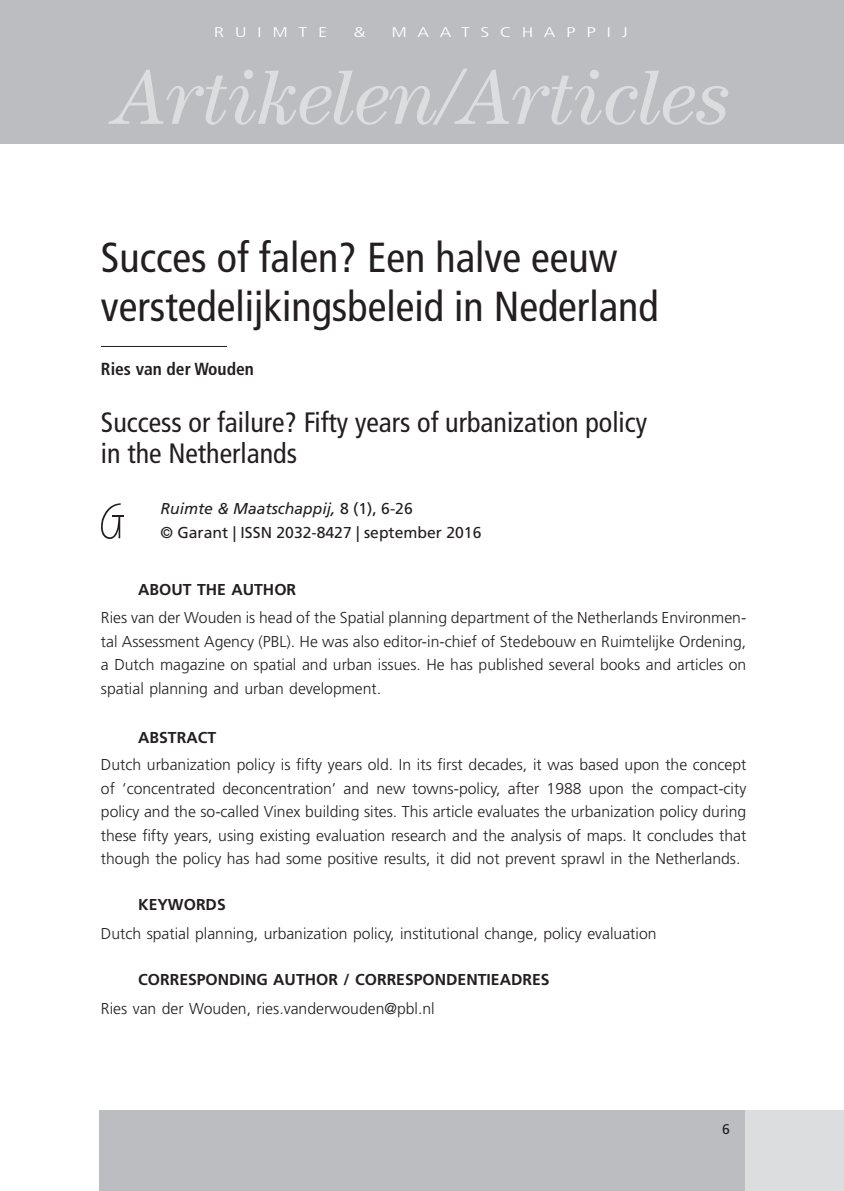
<style>
.page{position:relative;width:844px;height:1191px;background:#fff}
.page>*{position:absolute;margin:0;border:0;box-sizing:border-box;transform-origin:0 0}
.t1{font:italic 78.75px "Century Std";color:#dcdddf}
.t2{font:condensed 42px/49px "Frutiger LT Std";color:#231f20}
.t3{font:condensed 28px/31.5px "Frutiger LT Std";color:#231f20}
.t4{font:700 condensed 17.5px "Frutiger LT Std";color:#231f20}
.t5{font:300 15.75px/23.4px "Frutiger LT Std";color:#231f20;text-align:justify}
.t6{font:700 15.75px "Frutiger LT Std";color:#231f20}
.t7{font:15.75px/23.4px "Frutiger LT Std";color:#231f20}
.t8{font:300 condensed 14px "Frutiger LT Std";letter-spacing:.5em;color:#fff;scale:1.49 1}
.t9{font:14px "Frutiger LT Std";color:#231f20}
.s1{font-style:italic}
</style>
<div class="page">
<div style="left:0;top:0;width:843px;height:144px;background:#bcbdc0"></div>
<div style="left:741px;top:1110px;width:102px;height:81px;background:#dcdddf"></div>
<div style="left:99px;top:1110px;width:645px;height:81px;background:#bcbdc0"></div>
<hr style="left:101px;top:346px;width:126px;height:1px;background:#231f20">
<svg style="left:101px;top:503px;width:23px;height:36px"></svg>
<p class="t8" style="left:214px;top:25px;width:78px">RUIMTE</p>
<p class="t8" style="left:353px;top:25px;width:10px">&amp;</p>
<p class="t8" style="left:391px;top:25px;width:160px">MAATSCHAPPIJ</p>
<h1 class="t1" style="left:114px;top:52px;width:618px">Artikelen/Articles</h1>
<h2 class="t2" style="left:101px;top:233px;width:559px">Succes of falen? Een halve eeuw verstedelijkingsbeleid in Nederland</h2>
<p class="t4" style="left:101px;top:359px;width:154px">Ries van der Wouden</p>
<h3 class="t3" style="left:101px;top:406px;width:547px">Success or failure? Fifty years of urbanization policy in the Netherlands</h3>
<p class="t7" style="left:160px;top:497px;width:322px"><span class="s1">Ruimte &amp; Maatschappij,</span> 8 (1), 6-26<br>© Garant | ISSN 2032-8427 | september 2016</p>
<p class="t6" style="left:138px;top:580px;width:159px">ABOUT THE AUTHOR</p>
<p class="t5" style="left:101px;top:606px;width:646px">Ries van der Wouden is head of the Spatial planning department of the Netherlands Environmen&shy;tal Assessment Agency (PBL). He was also editor-in-chief of Stedebouw en Ruimtelijke Ordening, a Dutch magazine on spatial and urban issues. He has published several books and articles on spatial planning and urban development.</p>
<p class="t6" style="left:138px;top:728px;width:41px">ABSTRACT</p>
<p class="t5" style="left:101px;top:753px;width:646px">Dutch urbanization policy is fifty years old. In its first decades, it was based upon the concept of ‘concentrated deconcentration’ and new towns-policy, after 1988 upon the compact-city policy and the so-called Vinex building sites. This article evaluates the urbanization policy during these fifty years, using existing evaluation research and the analysis of maps. It concludes that though the policy has had some positive results, it did not prevent sprawl in the Netherlands.</p>
<p class="t6" style="left:138px;top:895px;width:89px">KEYWORDS</p>
<p class="t5" style="left:101px;top:922px;width:557px">Dutch spatial planning, urbanization policy, institutional change, policy evaluation</p>
<p class="t6" style="left:138px;top:970px;width:21px">CORRE</p>
<p class="t6" style="left:188px;top:970px;width:97px">SPONDING AUTHOR</p>
<p class="t6" style="left:343px;top:970px;width:32px">/ CORRE</p>
<p class="t6" style="left:405px;top:970px;width:146px">SPONDENTIEADRES</p>
<p class="t5" style="left:101px;top:997px;width:335px">Ries van der Wouden, ries.vanderwouden@pbl.nl</p>
<p class="t9" style="left:721px;top:1120px;width:9px">6</p>
</div>
